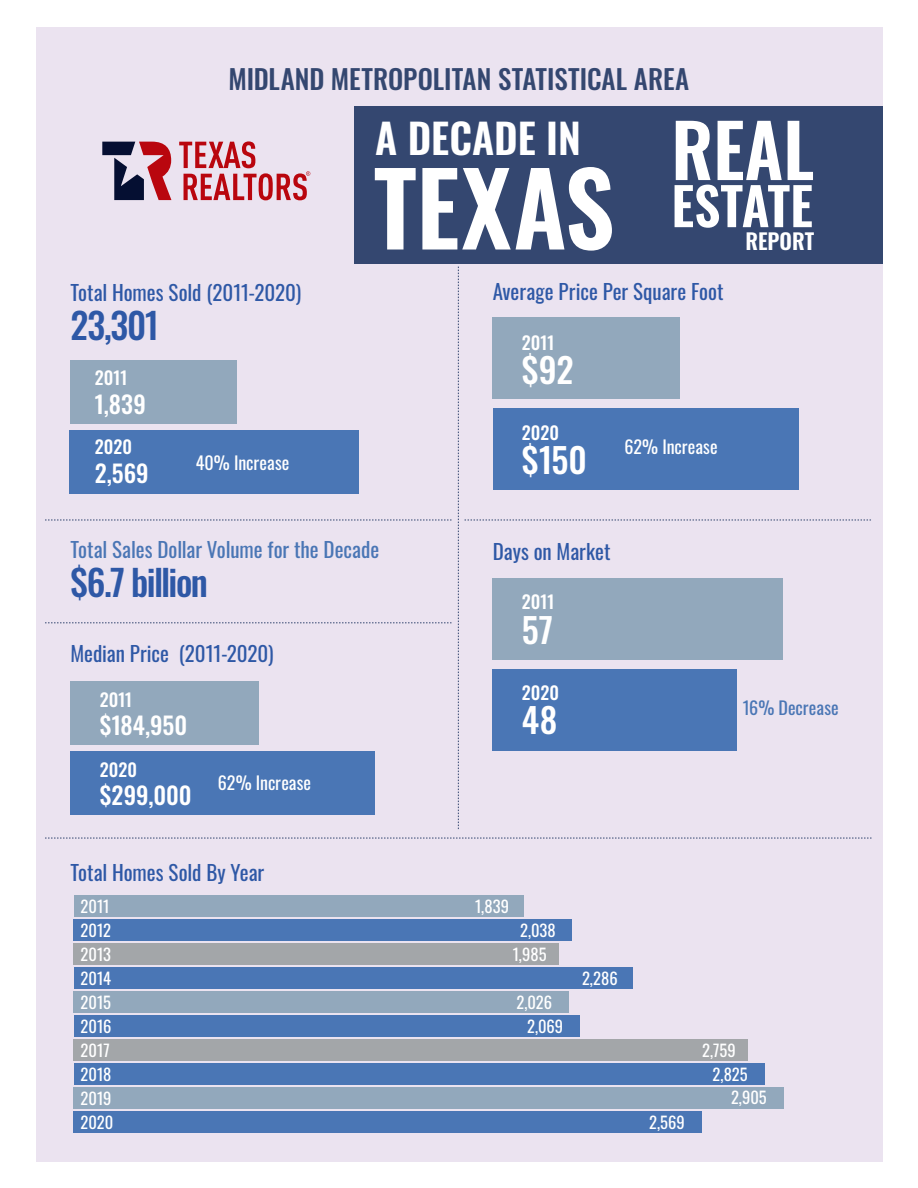
<style>
.page{position:relative;width:918px;height:1188px;background:#fff}
.page>*{position:absolute;margin:0;border:0;box-sizing:border-box;transform-origin:0 0}
.t1{font:600 100.65px "Oswald";letter-spacing:.005em;color:#fff}
.t2{font:600 73.2px "Oswald";color:#fff}
.t3{font:600 51.9px "Oswald";color:#fff}
.t4{font:600 41.1px "Oswald";color:#fff}
.t5{font:500 36px "Oswald";letter-spacing:-.04em;color:#2e58a6}
.t6{font:500 34.5px "Oswald";color:#fff}
.t7{font:500 27px "Oswald";color:#344770}
.t8{font:500 24px "Oswald";color:#fff}
.t9{font:600 21.75px "Oswald";color:#fff}
.t10{font:21px "Oswald";color:#2e58a6}
.t11{font:21px "Oswald";letter-spacing:-.005em;color:#4a76b5}
.t12{font:18px "Oswald";color:#fff}
.t13{font:500 18px "Oswald";letter-spacing:.005em;color:#fff}
.t14{font:18px "Oswald";color:#4a76b5}
.t15{font:16.5px/24px "Oswald";letter-spacing:.005em;color:#fff}
</style>
<div class="page">
<div style="left:36px;top:27px;width:847px;height:1134px;background:#ebe3f0"></div>
<div style="left:71px;top:752px;width:304px;height:63px;background:#4a76b5"></div>
<div style="left:71px;top:682px;width:188px;height:63px;background:#92a8bc"></div>
<div style="left:354px;top:106px;width:528px;height:157px;background:#344770"></div>
<svg style="left:45px;top:520px;width:407px;height:1px"></svg>
<svg style="left:45px;top:622px;width:407px;height:1px"></svg>
<svg style="left:45px;top:838px;width:827px;height:1px"></svg>
<svg style="left:465px;top:520px;width:406px;height:1px"></svg>
<svg style="left:458px;top:267px;width:1px;height:563px"></svg>
<svg style="left:102px;top:142px;width:69px;height:58px"></svg>
<svg style="left:179px;top:141px;width:131px;height:59px"></svg>
<div style="left:70px;top:430px;width:289px;height:63px;background:#4a76b5"></div>
<div style="left:70px;top:360px;width:166px;height:63px;background:#92a8bc"></div>
<div style="left:493px;top:408px;width:305px;height:82px;background:#4a76b5"></div>
<div style="left:493px;top:317px;width:187px;height:82px;background:#92a8bc"></div>
<div style="left:493px;top:669px;width:244px;height:82px;background:#4a76b5"></div>
<div style="left:493px;top:578px;width:290px;height:81px;background:#92a8bc"></div>
<div style="left:74px;top:1111px;width:628px;height:22px;background:#4a76b5"></div>
<div style="left:74px;top:1087px;width:710px;height:22px;background:#92a8bc"></div>
<div style="left:74px;top:1063px;width:690px;height:22px;background:#4a76b5"></div>
<div style="left:74px;top:1039px;width:674px;height:22px;background:#a3a6a9"></div>
<div style="left:74px;top:1015px;width:506px;height:22px;background:#4a76b5"></div>
<div style="left:74px;top:991px;width:495px;height:22px;background:#92a8bc"></div>
<div style="left:74px;top:967px;width:559px;height:22px;background:#4a76b5"></div>
<div style="left:74px;top:943px;width:485px;height:22px;background:#a3a6a9"></div>
<div style="left:74px;top:919px;width:498px;height:22px;background:#4a76b5"></div>
<div style="left:74px;top:895px;width:449px;height:22px;background:#92a8bc"></div>
<p class="t7" style="left:229px;top:65px;width:462px">MIDLAND METROPOLITAN STATISTICAL AREA</p>
<h2 class="t2" style="left:671px;top:112px;width:144px">REAL</h2>
<h3 class="t3" style="left:671px;top:179px;width:143px">ESTATE</h3>
<h3 class="t4" style="left:375px;top:117px;width:207px">A DECADE IN</h3>
<h1 class="t1" style="left:374px;top:156px;width:242px">TEXAS</h1>
<p class="t9" style="left:745px;top:230px;width:70px">REPORT</p>
<p class="t10" style="left:71px;top:274px;width:232px">Total Homes Sold (2011-2020)</p>
<h3 class="t5" style="left:71px;top:307px;width:90px">23,301</h3>
<p class="t13" style="left:95px;top:369px;width:34px">2011</p>
<p class="t8" style="left:95px;top:392px;width:52px">1,839</p>
<p class="t13" style="left:95px;top:437px;width:39px">2020</p>
<p class="t8" style="left:95px;top:461px;width:55px">2,569</p>
<p class="t12" style="left:196px;top:446px;width:95px">40% Increase</p>
<p class="t11" style="left:71px;top:530px;width:310px">Total Sales Dollar Volume for the Decade</p>
<h3 class="t5" style="left:71px;top:563px;width:139px">$6.7 billion</h3>
<p class="t10" style="left:71px;top:635px;width:204px">Median Price (2011-2020)</p>
<p class="t13" style="left:100px;top:690px;width:34px">2011</p>
<p class="t8" style="left:100px;top:713px;width:89px">$184,950</p>
<p class="t13" style="left:100px;top:760px;width:39px">2020</p>
<p class="t8" style="left:100px;top:783px;width:93px">$299,000</p>
<p class="t12" style="left:218px;top:767px;width:95px">62% Increase</p>
<p class="t10" style="left:493px;top:273px;width:232px">Average Price Per Square Foot</p>
<p class="t13" style="left:522px;top:333px;width:34px">2011</p>
<h3 class="t6" style="left:522px;top:352px;width:53px">$92</h3>
<p class="t13" style="left:522px;top:423px;width:39px">2020</p>
<h3 class="t6" style="left:522px;top:442px;width:67px">$150</h3>
<p class="t12" style="left:624px;top:431px;width:95px">62% Increase</p>
<p class="t10" style="left:493px;top:533px;width:119px">Days on Market</p>
<p class="t13" style="left:522px;top:592px;width:34px">2011</p>
<h3 class="t6" style="left:522px;top:612px;width:33px">57</h3>
<p class="t13" style="left:522px;top:683px;width:39px">2020</p>
<h3 class="t6" style="left:522px;top:702px;width:37px">48</h3>
<p class="t14" style="left:743px;top:692px;width:98px">16% Decrease</p>
<p class="t10" style="left:71px;top:854px;width:195px">Total Homes Sold By Year</p>
<p class="t15" style="left:81px;top:893px;width:34px">2011<br>2012<br>2013<br>2014<br>2015<br>2016<br>2017<br>2018<br>2019<br>2020</p>
<p class="t15" style="left:475px;top:893px;width:35px">1,839</p>
<p class="t15" style="left:513px;top:917px;width:45px;text-align:center">2,038<br>1,985</p>
<p class="t15" style="left:527px;top:989px;width:38px;text-indent:-11px">2,026<br>2,069</p>
<p class="t15" style="left:582px;top:965px;width:37px">2,286</p>
<p class="t15" style="left:649px;top:1109px;width:37px">2,569</p>
<p class="t15" style="left:702px;top:1037px;width:35px">2,759</p>
<p class="t15" style="left:713px;top:1060px;width:37px">2,825</p>
<p class="t15" style="left:731px;top:1084px;width:37px">2,905</p>
</div>
